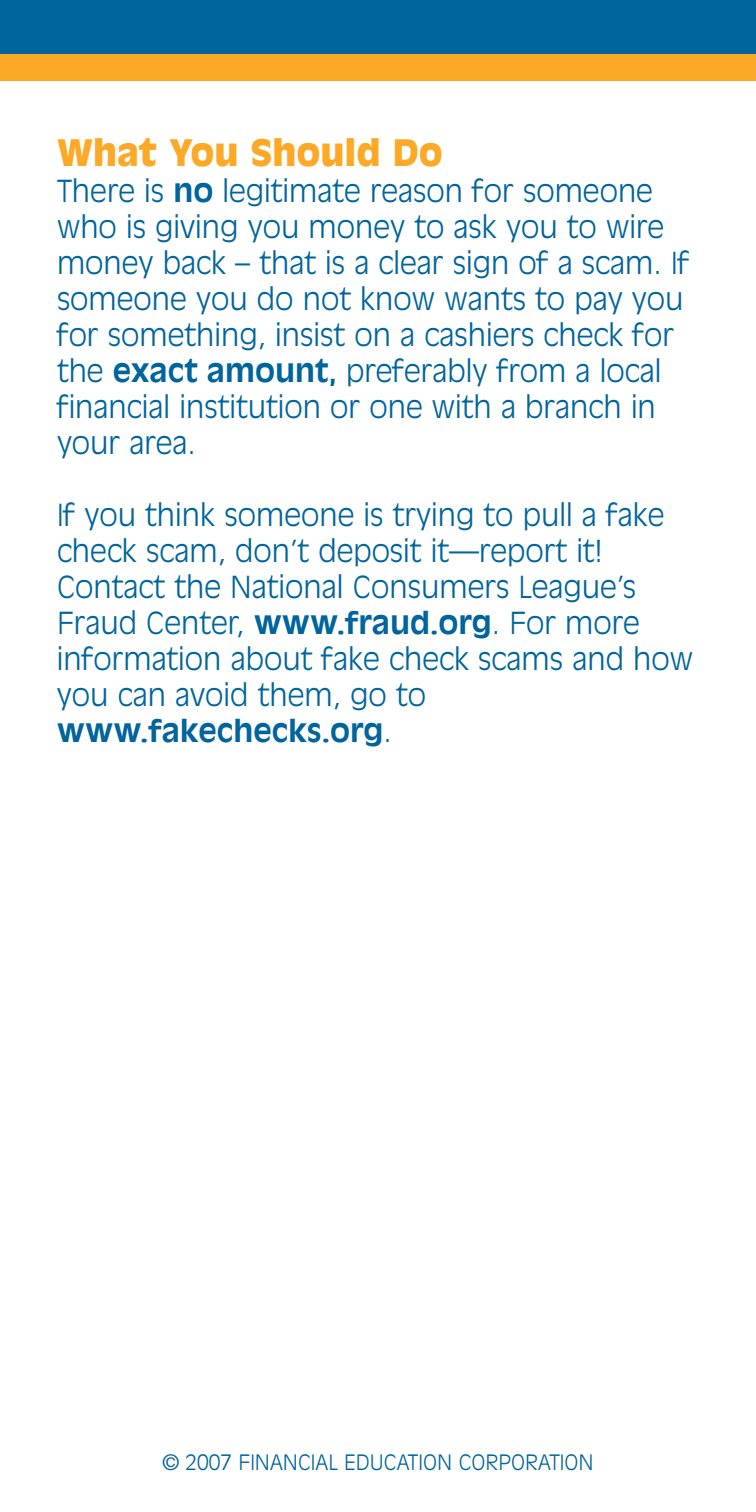
<style>
.page{position:relative;width:756px;height:1512px;background:#fff}
.page>*{position:absolute;margin:0;border:0;box-sizing:border-box;transform-origin:0 0}
.t1{font:900 36px "Antique Olive";color:#fba926}
.t2{font:300 30px/36px "Antique Olive";color:#00649d}
.t3{font:300 21px "Antique Olive";color:#00649d}
.s1{font-weight:700}
</style>
<div class="page">
<div style="left:0;top:0;width:756px;height:81px;background:#fba926"></div>
<div style="left:0;top:0;width:756px;height:54px;background:#00649d"></div>
<p class="t1" style="left:57px;top:138px;width:387px">What You Should Do</p>
<p class="t2" style="left:57px;top:174px;width:634px">There is <span class="s1">no</span> legitimate reason for someone who is giving you money to ask you to wire money back – that is a clear sign of a scam. If someone you do not know wants to pay you for something, insist on a cashiers check for the <span class="s1">exact amount,</span> preferably from a local financial institution or one with a branch in your area.</p>
<p class="t2" style="left:57px;top:498px;width:638px">If you think someone is trying to pull a fake check scam, don’t deposit it—report it!<br>Contact the National Consumers League’s Fraud Center, <span class="s1">www.fraud.org</span>. For more information about fake check scams and how you can avoid them, go to <span class="s1">www.fakechecks.org</span>.</p>
<p class="t3" style="left:162px;top:1453px;width:433px">© 2007 FINANCIAL EDUCATION CORPORATION</p>
</div>
